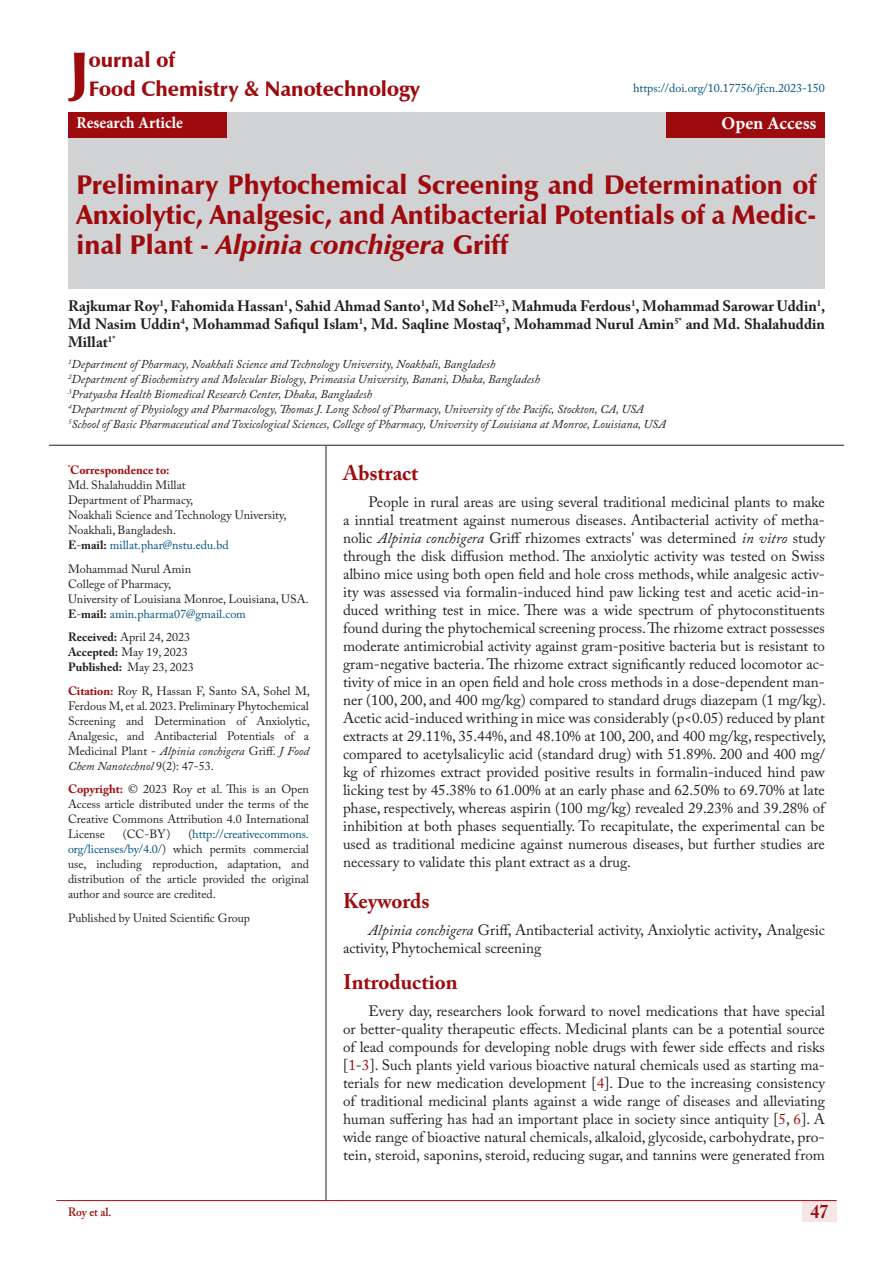
<style>
.page{position:relative;width:893px;height:1263px;background:#fff}
.page>*{position:absolute;margin:0;border:0;box-sizing:border-box;transform-origin:0 0}
.t1{font:900 57.9px "Zapf Humanist 601 BT";color:#9e0b0f}
.t2{font:900 27px/30px "Zapf Humanist 601 BT";color:#9e0b0f;text-align:justify}
.t3{font:900 21px/29.4px "Zapf Humanist 601 BT";color:#9e0b0f}
.List_Paragraph{font:700 21px "Adobe Caslon Pro";color:#9e0b0f}
.t4{font:700 19.5px "Adobe Caslon Pro";color:#9e0b0f;scale:.9 1}
.t5{font:700 18px "Minion Pro";color:#fff}
.t6{font:700 16.5px "Minion Pro";color:#fff;scale:.94 1}
.t7{font:15px/18px "Adobe Caslon Pro";color:#231f20;text-align:justify}
.heading_1{font:700 15px/18px "Adobe Caslon Pro";color:#231f20;text-align:justify}
.t8{font:12px/15px "Adobe Caslon Pro";color:#231f20}
.List_Paragraph-2{font:italic 12px "Adobe Caslon Pro";color:#231f20}
.t9{font:12px "Adobe Caslon Pro";color:#005082}
.t10{font:700 12px "Adobe Caslon Pro";color:#9e0b0f}
.t11{font:600 12px "Adobe Caslon Pro";color:#9e0b0f;scale:.95 1}
.s1{font-style:italic}
.s2{font-weight:700}
.s3{color:#005082}
.s4{font-weight:700;color:#9e0b0f}
.s5{color:#9e0b0f}
.s6{color:#015082}
</style>
<div class="page">
<div style="left:802px;top:1200px;width:35px;height:21px;background:#f5e7e7"></div>
<hr style="left:56px;top:1200px;width:781px;height:1px;background:#9e0b0f">
<div style="left:68px;top:112px;width:757px;height:177px;background:#d1d2d4"></div>
<div style="left:68px;top:112px;width:159px;height:26px;background:#9e0b0f"></div>
<div style="left:666px;top:112px;width:159px;height:26px;background:#9e0b0f"></div>
<hr style="left:326px;top:446px;width:1px;height:754px;background:#231f20">
<hr style="left:49px;top:445px;width:795px;height:1px;background:#231f20">
<p class="t3" style="left:89px;top:45px;width:333px">ournal of<br>Food Chemistry &amp; Nanotechnology</p>
<p class="t1" style="left:70px;top:36px;width:21px">J</p>
<p class="t9" style="left:633px;top:81px;width:193px">https://doi.org/10.17756/jfcn.2023-150</p>
<p class="t6" style="left:77px;top:111px;width:115px">Research Article</p>
<p class="t5" style="left:721px;top:111px;width:96px">Open Access</p>
<p class="t2" style="left:77px;top:169px;width:741px">Preliminary Phytochemical Screening and Determination of Anxiolytic, Analgesic, and Antibacterial Potentials of a Medic&shy;inal Plant - <span class="s1">Alpinia conchigera</span> Griff</p>
<p class="heading_1" style="left:68px;top:297px;width:759px">Rajkumar Roy<sup>1</sup>, Fahomida Hassan<sup>1</sup>, Sahid Ahmad Santo<sup>1</sup>, Md Sohel<sup>2,3</sup>, Mahmuda Ferdous<sup>1</sup>, Mohammad Sarowar Uddin<sup>1</sup>, Md Nasim Uddin<sup>4</sup>, Mohammad Safiqul Islam<sup>1</sup>, Md. Saqline Mostaq<sup>5</sup>, Mohammad Nurul Amin<sup>5*</sup> and Md. Shalahuddin Millat<sup>1*</sup></p>
<p class="List_Paragraph-2" style="left:68px;top:357px;width:429px"><sup>1</sup>Department of Pharmacy, Noakhali Science and Technology University, Noakhali, Bangladesh</p>
<p class="List_Paragraph-2" style="left:68px;top:372px;width:473px"><sup>2</sup>Department of Biochemistry and Molecular Biology, Primeasia University, Banani, Dhaka, Bangladesh</p>
<p class="List_Paragraph-2" style="left:68px;top:387px;width:306px"><sup>3</sup>Pratyasha Health Biomedical Research Center, Dhaka, Bangladesh</p>
<p class="List_Paragraph-2" style="left:68px;top:402px;width:577px"><sup>4</sup>Department of Physiology and Pharmacology, Thomas J. Long School of Pharmacy, University of the Pacific, Stockton, CA, USA</p>
<p class="List_Paragraph-2" style="left:68px;top:417px;width:599px"><sup>5</sup>School of Basic Pharmaceutical and Toxicological Sciences, College of Pharmacy, University of Louisiana at Monroe, Louisiana, USA</p>
<p class="t10" style="left:68px;top:463px;width:103px"><sup>*</sup>Correspondence to:</p>
<p class="t8" style="left:68px;top:478px;width:220px">Md. Shalahuddin Millat<br>Department of Pharmacy,<br>Noakhali Science and Technology University,<br>Noakhali, Bangladesh.<br><span class="s2">E</span>-<span class="s2">mail:</span> <span class="s3">millat.phar@nstu.edu.bd</span></p>
<p class="t8" style="left:68px;top:561px;width:242px">Mohammad Nurul Amin<br>College of Pharmacy,<br>University of Louisiana Monroe, Louisiana, USA.<br><span class="s2">E</span>-<span class="s2">mail:</span> <span class="s3">amin.pharma07@gmail.com</span></p>
<p class="t8" style="left:68px;top:630px;width:127px"><span class="s2">Received:</span> April 24, 2023<br><span class="s2">Accepted:</span> May 19, 2023<br><span class="s2">Published:</span> May 23, 2023</p>
<p class="t8" style="left:68px;top:683px;width:243px;text-align:justify"><span class="s4">Citation:</span> Roy R, Hassan F, Santo SA, Sohel M, Ferdous M, et al. 2023. Preliminary Phytochemical Screening and Determination of Anxiolytic, Analgesic, and Antibacterial Potentials of a Medicinal Plant - <span class="s1">Alpinia conchigera</span> Griff. <span class="s1">J Food Chem Nanotechnol</span> 9(2): 47-53.</p>
<p class="t8" style="left:68px;top:782px;width:242px;text-align:justify"><span class="s4">Copyright:</span> © 2023 Roy et al. This is an Open Access article distributed under the terms of the Creative Commons Attribution 4.0 International License</p>
<p class="List_Paragraph" style="left:343px;top:461px;width:77px">Abstract</p>
<p class="t7" style="left:343px;top:493px;width:485px;text-indent:26px">People in rural areas are using several traditional medicinal plants to make a inntial treatment against numerous diseases. Antibacterial activity of metha&shy;nolic <span class="s1">Alpinia conchigera</span> Griff rhizomes extracts' was determined <span class="s1">in vitro</span> study through the disk diffusion method. The anxiolytic activity was tested on Swiss albino mice using both open field and hole cross methods, while analgesic activ&shy;ity was assessed via formalin-induced hind paw licking test and acetic acid-in&shy;duced writhing test in mice. There was a wide spectrum of phytoconstituents found during the phytochemical screening process. The rhizome extract possesses moderate antimicrobial activity against gram-positive bacteria but is resistant to gram-negative bacteria. The rhizome extract significantly reduced locomotor ac&shy;tivity of mice in an open field and hole cross methods in a dose-dependent man&shy;ner (100, 200, and 400 mg/kg) compared to standard drugs diazepam (1 mg/kg).<br>Acetic acid-induced writhing in mice was considerably (p&lt;0.05) reduced by plant extracts at 29.11%, 35.44%, and 48.10% at 100, 200, and 400 mg/kg, respectively, compared to acetylsalicylic acid (standard drug) with 51.89%. 200 and 400 mg/ kg of rhizomes extract provided positive results in formalin-induced hind paw licking test by 45.38% to 61.00% at an early phase and 62.50% to 69.70% at late phase, respectively, whereas aspirin (100 mg/kg) revealed 29.23% and 39.28% of inhibition at both phases sequentially. To recapitulate, the experimental can be used as traditional medicine against numerous diseases, but further studies are necessary to validate this plant extract as a drug.</p>
<p class="List_Paragraph" style="left:343px;top:888px;width:88px">Keywords</p>
<p class="t7" style="left:343px;top:920px;width:483px;text-indent:26px"><span class="s1">Alpinia conchigera</span> Griff, Antibacterial activity, Anxiolytic activity<span class="s2">,</span> Analgesic activity, Phytochemical screening</p>
<p class="List_Paragraph" style="left:343px;top:970px;width:116px">Introduction</p>
<p class="t7" style="left:343px;top:1001px;width:483px;text-indent:26px">Every day, researchers look forward to novel medications that have special or better-quality therapeutic effects. Medicinal plants can be a potential source of lead compounds for developing noble drugs with fewer side effects and risks [<span class="s5">1</span>-<span class="s5">3</span>]. Such plants yield various bioactive natural chemicals used as starting ma&shy;terials for new medication development [<span class="s5">4</span>]. Due to the increasing consistency of traditional medicinal plants against a wide range of diseases and alleviating human suffering has had an important place in society since antiquity [<span class="s5">5</span>, <span class="s5">6</span>]. A wide range of bioactive natural chemicals, alkaloid, glycoside, carbohydrate, pro&shy;tein, steroid, saponins, steroid, reducing sugar, and tannins were generated from</p>
<p class="t8" style="left:68px;top:827px;width:242px;text-align:justify;text-indent:120px">(<span class="s6">http://creativecommons. org/licenses/by/4.0/</span>) which permits commercial use, including reproduction, adaptation, and distribution of the article provided the original author and source are credited.</p>
<p class="t8" style="left:68px;top:910px;width:183px">Published by United Scientific Group</p>
<p class="t8" style="left:123px;top:827px;width:49px">(CC-BY)</p>
<p class="t11" style="left:68px;top:1204px;width:47px">Roy et al.</p>
<h3 class="t4" style="left:811px;top:1200px;width:21px">47</h3>
</div>
